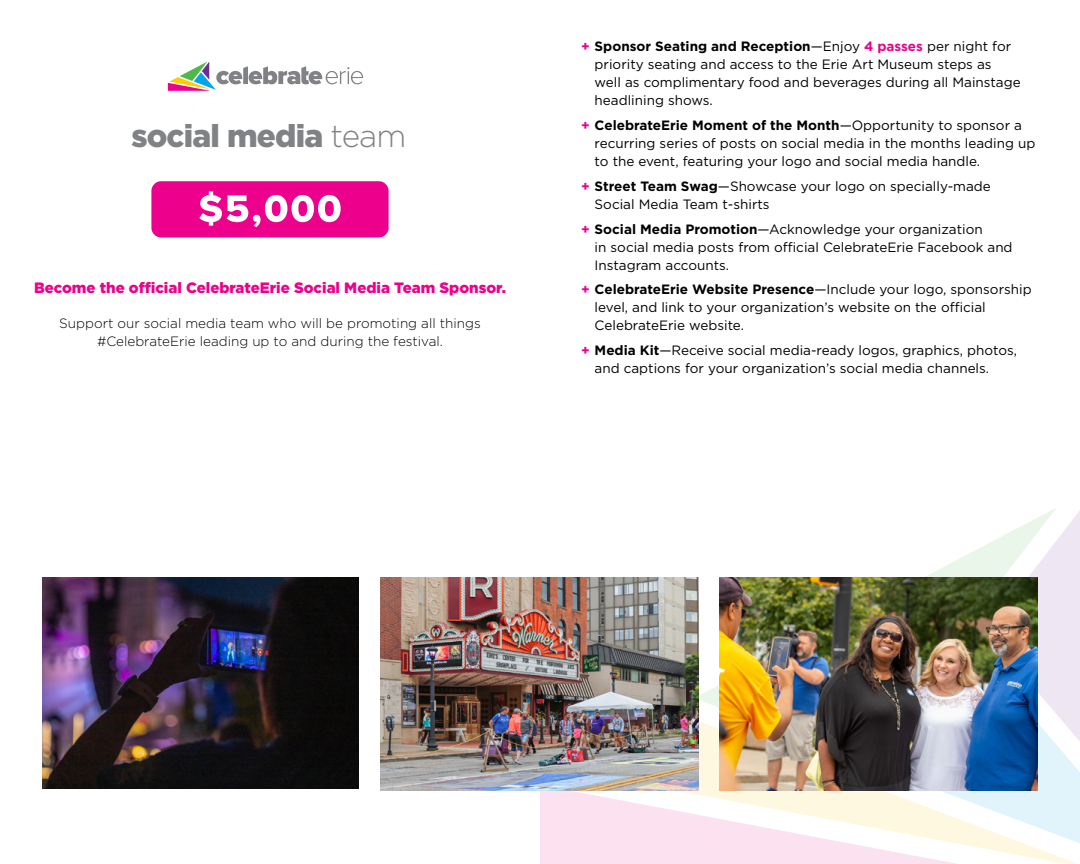
<style>
.page{position:relative;width:1080px;height:864px;background:#fff}
.page>*{position:absolute;margin:0;border:0;box-sizing:border-box;transform-origin:0 0}
.t1{font:900 31.5px "Gotham";letter-spacing:-.025em;color:#808285}
.t2{font:900 15px "Gotham";color:#ec008c}
.t3{font:13.5px/18px "Gotham";color:#000}
.t4{font:300 13.5px/18px "Gotham";color:#000;text-align:center}
.s1{font-weight:300}
.s2{font-weight:700;color:#ec008c}
.s3{font-weight:700}
</style>
<div class="page">
<svg style="left:540px;top:790px;width:20px;height:74px"></svg>
<svg style="left:694px;top:545px;width:292px;height:162px"></svg>
<svg style="left:986px;top:508px;width:94px;height:140px"></svg>
<div style="left:1038px;top:648px;width:42px;height:62px;background:#eee6f2"></div>
<svg style="left:560px;top:710px;width:520px;height:154px"></svg>
<svg style="left:168px;top:62px;width:195px;height:29px"></svg>
<div style="left:151px;top:181px;width:238px;height:56px;background:#ec008c;border-radius:10px"></div>
<svg style="left:199px;top:191px;width:142px;height:36px"></svg>
<img style="left:42px;top:578px;width:317px;height:211px">
<img style="left:380px;top:578px;width:319px;height:212px">
<img style="left:719px;top:578px;width:319px;height:212px">
<h1 class="t1" style="left:131px;top:114px;width:277px">social media <span class="s1">team</span></h1>
<p class="t2" style="left:34px;top:277px;width:474px">Become the official CelebrateErie Social Media Team Sponsor.</p>
<p class="t4" style="left:59px;top:314px;width:423px">Support our social media team who will be promoting all things #CelebrateErie leading up to and during the festival.</p>
<p class="t3" style="left:595px;top:37px;width:428px;text-indent:-14px"><span class="s2">+</span> <span class="s3">Sponsor Seating and Reception</span>—Enjoy <span class="s2">4 passes</span> per night for priority seating and access to the Erie Art Museum steps as well as complimentary food and beverages during all Mainstage headlining shows.</p>
<p class="t3" style="left:595px;top:116px;width:442px;text-indent:-14px"><span class="s2">+</span> <span class="s3">CelebrateErie Moment of the Month</span>—Opportunity to sponsor a recurring series of posts on social media in the months leading up to the event, featuring your logo and social media handle.</p>
<p class="t3" style="left:595px;top:177px;width:398px;text-indent:-14px"><span class="s2">+</span> <span class="s3">Street Team Swag</span>—Showcase your logo on specially-made<br>Social Media Team t-shirts</p>
<p class="t3" style="left:595px;top:219px;width:419px;text-indent:-14px"><span class="s2">+</span> <span class="s3">Social Media Promotion</span>—Acknowledge your organization<br>in social media posts from official CelebrateErie Facebook and<br>Instagram accounts.</p>
<p class="t3" style="left:595px;top:280px;width:439px;text-indent:-14px"><span class="s2">+</span> <span class="s3">CelebrateErie Website Presence</span>—Include your logo, sponsorship level, and link to your organization’s website on the official<br>CelebrateErie website.</p>
<p class="t3" style="left:595px;top:341px;width:424px;text-indent:-14px"><span class="s2">+</span> <span class="s3">Media Kit</span>—Receive social media-ready logos, graphics, photos, and captions for your organization’s social media channels.</p>
</div>
